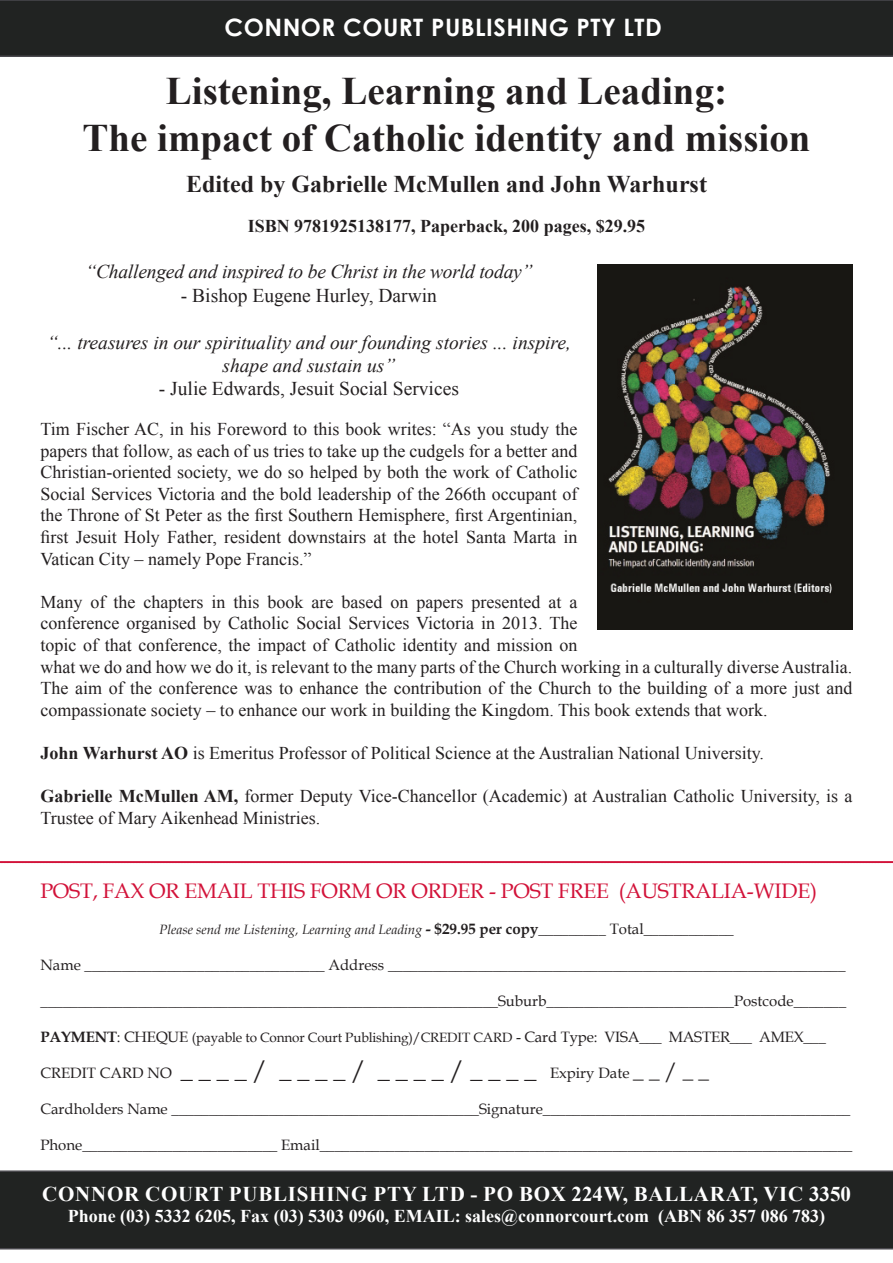
<style>
.page{position:relative;width:893px;height:1263px;background:#fff}
.page>*{position:absolute;margin:0;border:0;box-sizing:border-box;transform-origin:0 0}
.t1{font:700 39px/46.8px "Times New Roman";color:#231f20;text-align:center}
.t2{font:700 24px "Times New Roman";color:#231f20}
.t3{font:700 24px "Century Gothic";letter-spacing:.02em;color:#fff}
.t4{font:21px "Book Antiqua";letter-spacing:-.01em;color:#d21239}
.t5{font:700 21px "Times New Roman";letter-spacing:.035em;color:#fff}
.t6{font:italic 19.5px/23.4px "Times New Roman";color:#231f20;text-align:center}
.t7{font:19.5px "Times New Roman";color:#231f20}
.t8{font:18px/21.6px "Times New Roman";color:#231f20}
.t9{font:700 18px "Times New Roman";color:#fff}
.t10{font:700 18px "Times New Roman";color:#231f20}
.t11{font:15px "Book Antiqua";color:#231f20}
.t12{font:13.5px "Book Antiqua";letter-spacing:-.01em;color:#231f20}
.t13{font:italic 13.5px "Book Antiqua";color:#231f20}
.s1{font-weight:700}
.s2{font-weight:700;font-style:normal;font-size:15px}
.s3{font-style:normal;font-size:15px}
.s4{font-weight:700;font-size:15px}
.s5{font-size:15px}
.s6{font-size:24px}
.s7{font-size:21px}
</style>
<div class="page">
<div style="left:0;top:0;width:893px;height:57px;background:#212322"></div>
<div style="left:0;top:1170px;width:893px;height:79px;background:#212322"></div>
<svg style="left:0;top:861px;width:893px;height:2px"></svg>
<img style="left:598px;top:264px;width:254px;height:365px">
<h2 class="t3" style="left:225px;top:9px;width:439px">CONNOR COURT PUBLISHING PTY LTD</h2>
<h1 class="t1" style="left:82px;top:66px;width:730px">Listening, Learning and Leading:<br>The impact of Catholic identity and mission</h1>
<h2 class="t2" style="left:186px;top:167px;width:522px">Edited by Gabrielle McMullen and John Warhurst</h2>
<p class="t10" style="left:248px;top:213px;width:12px">ISBN</p>
<p class="t10" style="left:294px;top:213px;width:352px">9781925138177, Paperback, 200 pages, $29.95</p>
<p class="t6" style="left:85px;top:260px;width:449px">“Challenged and inspired to be Christ in the world today”</p>
<p class="t7" style="left:181px;top:282px;width:257px">- Bishop Eugene Hurley, Darwin</p>
<p class="t6" style="left:47px;top:330px;width:525px">“... treasures in our spirituality and our founding stories ... inspire, shape and sustain us”</p>
<p class="t7" style="left:159px;top:375px;width:302px">- Julie Edwards, Jesuit Social Services</p>
<p class="t8" style="left:40px;top:418px;width:538px;text-align:justify">Tim Fischer AC, in his Foreword to this book writes: “As you study the papers that follow, as each of us tries to take up the cudgels for a better and Christian-oriented society, we do so helped by both the work of Catholic Social Services Victoria and the bold leadership of the 266th occupant of the Throne of St Peter as the first Southern Hemisphere, first Argentinian, first Jesuit Holy Father, resident downstairs at the hotel Santa Marta in Vatican City – namely Pope Francis.”</p>
<p class="t8" style="left:40px;top:590px;width:813px">Many of the chapters in this book are based on papers presented at a<br>conference organised by Catholic Social Services Victoria in 2013. The<br>topic of that conference, the impact of Catholic identity and mission on<br>what we do and how we do it, is relevant to the many parts of the Church working in a culturally diverse Australia.<br>The aim of the conference was to enhance the contribution of the Church to the building of a more just and compassionate society – to enhance our work in building the Kingdom. This book extends that work.</p>
<p class="t8" style="left:40px;top:742px;width:725px"><span class="s1">John Warhurst AO</span> is Emeritus Professor of Political Science at the Australian National University.</p>
<p class="t8" style="left:40px;top:785px;width:813px"><span class="s1">Gabrielle McMullen AM,</span> former Deputy Vice-Chancellor (Academic) at Australian Catholic University, is a<br>Trustee of Mary Aikenhead Ministries.</p>
<p class="t4" style="left:40px;top:876px;width:475px">POST, FAX OR EMAIL THIS FORM or order - post</p>
<p class="t4" style="left:558px;top:876px;width:14px">free</p>
<p class="t4" style="left:619px;top:876px;width:200px">(aUSTRALIA-Wide)</p>
<p class="t13" style="left:159px;top:920px;width:576px">Please send me Listening, Learning and Leading <span class="s2">- $29.95 per copy_________</span> <span class="s3">Total____________</span></p>
<p class="t11" style="left:41px;top:954px;width:806px">Name ________________________________ Address _____________________________________________________________</p>
<p class="t11" style="left:41px;top:990px;width:807px">_____________________________________________________________Suburb_________________________Postcode_______</p>
<p class="t12" style="left:41px;top:1028px;width:787px"><span class="s4">PAYMENT</span><span class="s5">: CHEQUE</span> (payable to Connor Court Publishing)/CREDIT CARD <span class="s5">- Card Type: VISA___ MASTER___ AMEX___</span></p>
<p class="t11" style="left:41px;top:1062px;width:670px">CREDIT CARD NO <span class="s6">_ _ _ _ / _ _ _ _ / _ _ _ _ / _ _ _ _</span> Expiry Date <span class="s7">_ _ / _ _</span></p>
<p class="t11" style="left:40px;top:1098px;width:811px">Cardholders Name _________________________________________Signature_________________________________________</p>
<p class="t11" style="left:40px;top:1134px;width:813px">Phone__________________________ Email_______________________________________________________________________</p>
<p class="t5" style="left:42px;top:1179px;width:810px">Connor Court Publishing Pty Ltd - PO BOX 224W, BALLArat, VIC 3350</p>
<p class="t9" style="left:68px;top:1203px;width:759px">Phone (03) 5332 6205, Fax (03) 5303 0960, EMAIL : sales@connorcourt.com (ABN 86 357 086 783)</p>
</div>
